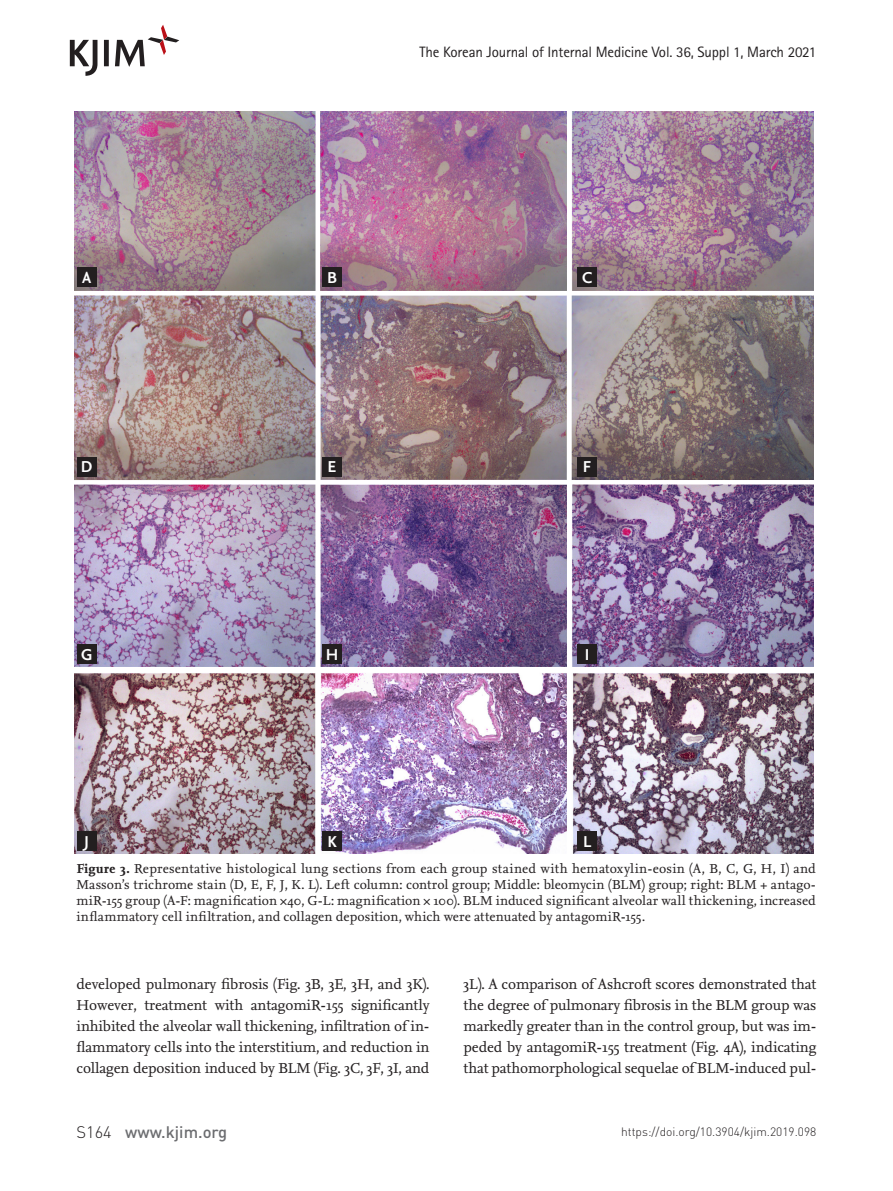
<style>
.page{position:relative;width:893px;height:1191px;background:#fff}
.page>*{position:absolute;margin:0;border:0;box-sizing:border-box;transform-origin:0 0}
.t1{font:500 16.5px "DIN Pro";color:#6c6d70}
.t2{font:700 16.5px "Nexus Sans";color:#fff}
.t3{font:300 16.5px "DIN Pro";color:#231f20}
.본문첫단락{font:15px/21px "Nexus Serif";letter-spacing:-.01em;color:#231f20;text-align:justify}
.t4{font:15px "Rotis Sans Serif Std";letter-spacing:-.01em;color:#231f20}
.그림설명{font:13.5px/16.2px "Nexus Serif";color:#231f20;text-align:justify}
.t5{font:300 12px "DIN Pro";color:#231f20}
.s1{font-weight:700}
</style>
<div class="page">
<svg style="left:70px;top:25px;width:109px;height:51px"></svg>
<img style="left:74px;top:112px;width:740px;height:742px">
<div style="left:77px;top:268px;width:19px;height:19px;background:#231f20"></div>
<div style="left:77px;top:457px;width:19px;height:19px;background:#231f20"></div>
<div style="left:77px;top:645px;width:19px;height:19px;background:#231f20"></div>
<div style="left:77px;top:831px;width:19px;height:20px;background:#231f20"></div>
<div style="left:322px;top:268px;width:20px;height:19px;background:#231f20"></div>
<div style="left:322px;top:457px;width:20px;height:19px;background:#231f20"></div>
<div style="left:322px;top:645px;width:20px;height:19px;background:#231f20"></div>
<div style="left:322px;top:831px;width:20px;height:20px;background:#231f20"></div>
<div style="left:578px;top:268px;width:19px;height:19px;background:#231f20"></div>
<div style="left:578px;top:457px;width:19px;height:19px;background:#231f20"></div>
<div style="left:578px;top:645px;width:19px;height:19px;background:#231f20"></div>
<div style="left:578px;top:831px;width:19px;height:20px;background:#231f20"></div>
<hr style="left:72px;top:291px;width:744px;height:4px;background:#fff">
<hr style="left:72px;top:480px;width:744px;height:4px;background:#fff">
<hr style="left:72px;top:667px;width:744px;height:4px;background:#fff">
<div style="left:315px;top:108px;width:5px;height:751px;background:#fff"></div>
<hr style="left:567px;top:108px;width:4px;height:751px;background:#fff">
<p class="t4" style="left:420px;top:43px;width:398px">The Korean Journal of Internal Medicine Vol. 36, Suppl 1, March 2021</p>
<p class="t2" style="left:82px;top:267px;width:11px">A</p>
<p class="t2" style="left:327px;top:267px;width:12px">B</p>
<p class="t2" style="left:582px;top:267px;width:12px">C</p>
<p class="t2" style="left:81px;top:456px;width:13px">D</p>
<p class="t2" style="left:328px;top:456px;width:11px">E</p>
<p class="t2" style="left:583px;top:456px;width:10px">F</p>
<p class="t2" style="left:81px;top:644px;width:13px">G</p>
<p class="t2" style="left:326px;top:644px;width:14px">H</p>
<p class="t2" style="left:585px;top:644px;width:6px">I</p>
<p class="t2" style="left:84px;top:830px;width:6px">J</p>
<p class="t2" style="left:327px;top:830px;width:11px">K</p>
<p class="t2" style="left:583px;top:830px;width:10px">L</p>
<p class="그림설명" style="left:76px;top:860px;width:741px"><span class="s1">Figure 3.</span> Representative histological lung sections from each group stained with hematoxylin-eosin (A, B, C, G, H, I) and Masson’s trichrome stain (D, E, F, J, K. L). Left column: control group; Middle: bleomycin (BLM) group; right: BLM + antago&shy;miR-155 group (A-F: magnification ×40, G-L: magnification × 100). BLM induced significant alveolar wall thickening, increased inflammatory cell infiltration, and collagen deposition, which were attenuated by antagomiR-155.</p>
<p class="본문첫단락" style="left:77px;top:973px;width:354px">developed pulmonary fibrosis (Fig. 3B, 3E, 3H, and 3K).<br>However, treatment with antagomiR-155 significantly inhibited the alveolar wall thickening, infiltration of in&shy;flammatory cells into the interstitium, and reduction in collagen deposition induced by BLM (Fig. 3C, 3F, 3I, and</p>
<p class="본문첫단락" style="left:463px;top:973px;width:354px">3L). A comparison of Ashcroft scores demonstrated that the degree of pulmonary fibrosis in the BLM group was markedly greater than in the control group, but was im&shy;peded by antagomiR-155 treatment (Fig. 4A), indicating that pathomorphological sequelae of BLM-induced pul-</p>
<p class="t3" style="left:77px;top:1120px;width:37px">S164</p>
<p class="t1" style="left:125px;top:1120px;width:104px">www.kjim.org</p>
<p class="t5" style="left:621px;top:1123px;width:197px">https://doi.org/10.3904/kjim.2019.098</p>
</div>
